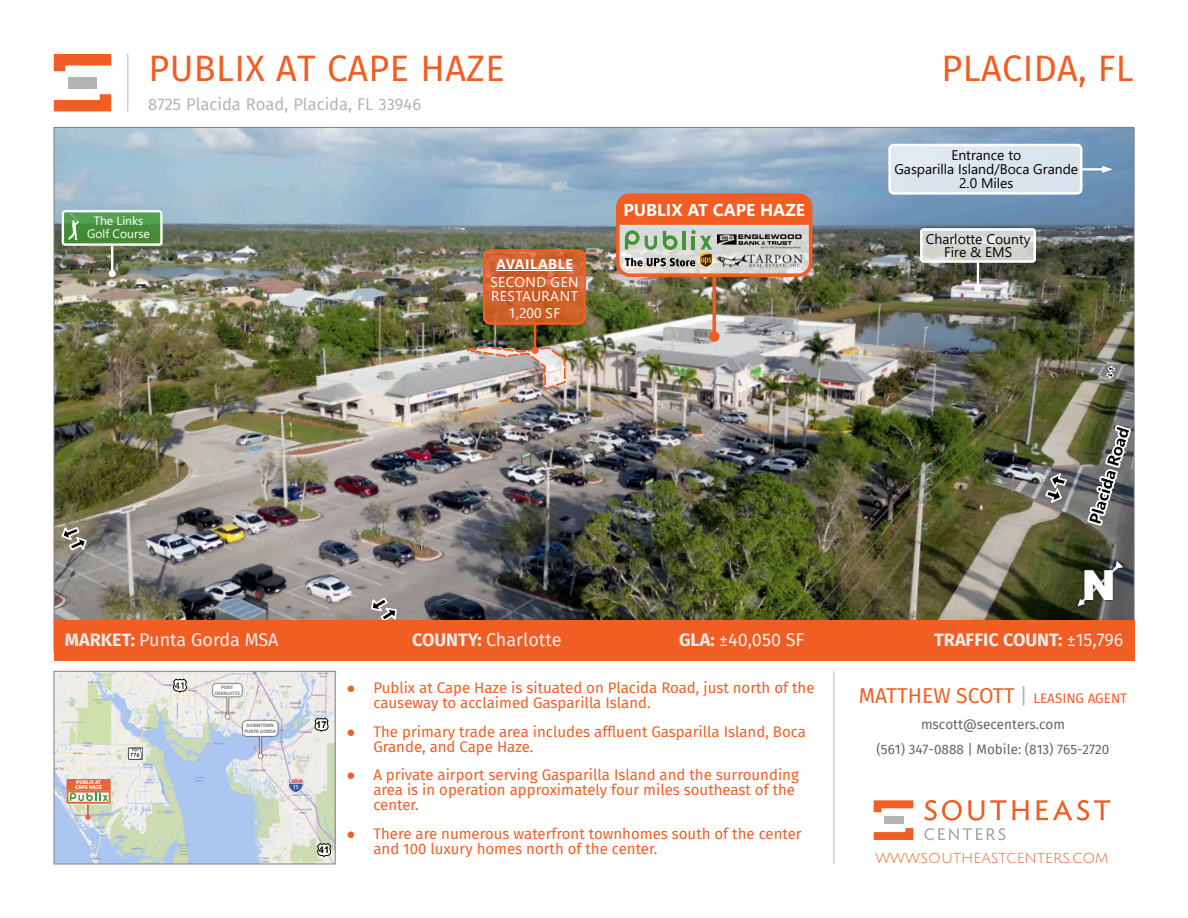
<style>
.page{position:relative;width:1188px;height:918px;background:#fff}
.page>*{position:absolute;margin:0;border:0;box-sizing:border-box;transform-origin:0 0}
.t1{font:900 41.55px "Arial";color:#fff}
.t2{font:36px "Fira Sans";letter-spacing:.01em;color:#f15e24}
.t3{font:21px "Fira Sans";color:#f15e24}
.t4{font:18px "Fira Sans";color:#ebebeb}
.t5{font:700 18px "Fira Sans";color:#ebebeb}
.t6{font:700 17.1px "Segoe UI";color:#fff}
.t7{font:700 16.65px "Segoe UI";color:#000}
.t8{font:16.5px "Fira Sans";color:#b2b5b6}
.t9{font:15.75px "Julius Sans One";color:#f15e24}
.t10{font:15px/15px "Fira Sans";color:#f15e24}
.t11{font:13.95px/14px "Segoe UI";color:#000;text-align:center}
.t12{font:13.95px/14px "Segoe UI";letter-spacing:.035em;color:#fff}
.t13{font:700 13.95px "Segoe UI";letter-spacing:.035em;color:#fff}
.t14{font:13.5px/25.5px "Fira Sans";color:#646566;text-align:center}
.t15{font:12.15px/12.1px "Segoe UI";color:#fff;text-align:center}
.t16{font:700 9.45px "Arial";color:#000}
.t17{font:9.45px "Helvetica";color:#000}
.t18{font:700 5.4px/5.4px "Fira Sans";letter-spacing:.01em;color:#fff}
.t19{font:700 4.8px/6.1px "Fira Sans";letter-spacing:.01em;color:#808080;text-align:center}
.s1{font-weight:700}
.s2{font-weight:400}
.s3{font-family:"Arial"}
.s4{color:#b2b5b6}
.s5{font-size:13.5px}
</style>
<div class="page">
<img style="left:56px;top:129px;width:1077px;height:491px">
<svg style="left:370px;top:596px;width:28px;height:24px"></svg>
<div style="left:709px;top:331px;width:11px;height:11px;background:#f15d22;border-radius:50%"></div>
<svg style="left:712px;top:279px;width:4px;height:53px"></svg>
<svg style="left:614px;top:191px;width:200px;height:88px;background:#d3906e"></svg>
<img style="left:718px;top:234px;width:84px;height:34px">
<div style="left:109px;top:270px;width:7px;height:7px;background:#fff;border-radius:50%"></div>
<svg style="left:1044px;top:470px;width:24px;height:35px"></svg>
<svg style="left:1106px;top:364px;width:10px;height:16px"></svg>
<svg style="left:60px;top:524px;width:28px;height:29px"></svg>
<img style="left:62px;top:210px;width:101px;height:64px">
<svg style="left:1087px;top:425px;width:44px;height:101px;background:#7b7d77"></svg>
<img style="left:457px;top:345px;width:110px;height:46px">
<div style="left:974px;top:285px;width:7px;height:7px;background:#fff;border-radius:50%"></div>
<hr style="left:977px;top:261px;width:2px;height:25px;background:#fff">
<svg style="left:1102px;top:166px;width:11px;height:7px"></svg>
<hr style="left:1082px;top:168px;width:22px;height:3px;background:#fff">
<svg style="left:889px;top:144px;width:193px;height:50px;background:#dfe7ef"></svg>
<svg style="left:920px;top:228px;width:116px;height:35px;background:#dadbd9"></svg>
<div style="left:532px;top:347px;width:7px;height:7px;background:#f15d22;border-radius:50%"></div>
<hr style="left:534px;top:323px;width:2px;height:25px;background:#f15d22">
<svg style="left:483px;top:250px;width:103px;height:75px;background:#d2612c"></svg>
<hr style="left:496px;top:270px;width:77px;height:1px;background:#fff">
<hr style="left:127px;top:54px;width:1px;height:57px;background:#b2b5b6">
<hr style="left:833px;top:671px;width:1px;height:193px;background:#b2b5b6">
<svg style="left:54px;top:54px;width:57px;height:17px"></svg>
<div style="left:68px;top:77px;width:29px;height:11px;background:#b2b5b6"></div>
<svg style="left:54px;top:94px;width:57px;height:17px"></svg>
<div style="left:54px;top:620px;width:1080px;height:41px;background:#f15e24"></div>
<img style="left:1075px;top:558px;width:51px;height:51px">
<svg style="left:1078px;top:558px;width:46px;height:48px"></svg>
<img style="left:1082px;top:567px;width:34px;height:36px">
<img style="left:56px;top:673px;width:278px;height:189px">
<svg style="left:173px;top:679px;width:14px;height:14px"></svg>
<svg style="left:317px;top:843px;width:14px;height:14px"></svg>
<svg style="left:315px;top:718px;width:13px;height:14px"></svg>
<svg style="left:67px;top:779px;width:44px;height:41px;background:#d0aa8a"></svg>
<img style="left:241px;top:719px;width:39px;height:41px">
<img style="left:211px;top:683px;width:32px;height:38px">
<svg style="left:287px;top:778px;width:18px;height:15px"></svg>
<div style="left:128px;top:748px;width:15px;height:11px;background:#595959;border:1px solid #666"></div>
<svg style="left:129px;top:748px;width:14px;height:11px"></svg>
<div style="left:54px;top:671px;width:282px;height:193px;border:1px solid #808080"></div>
<svg style="left:925px;top:800px;width:37px;height:21px"></svg>
<svg style="left:968px;top:800px;width:16px;height:21px"></svg>
<svg style="left:990px;top:800px;width:39px;height:20px"></svg>
<svg style="left:1036px;top:800px;width:74px;height:21px"></svg>
<svg style="left:924px;top:828px;width:81px;height:12px"></svg>
<svg style="left:874px;top:800px;width:39px;height:12px"></svg>
<div style="left:884px;top:816px;width:19px;height:8px;background:#b2b5b6"></div>
<svg style="left:874px;top:828px;width:39px;height:12px"></svg>
<h2 class="t2" style="left:148px;top:47px;width:358px">PUBLIX AT CAPE HAZE</h2>
<p class="t8" style="left:148px;top:94px;width:274px">8725 Placida Road, Placida, FL 33946</p>
<p class="t15" style="left:87px;top:216px;width:64px">The Links<br>Golf Course</p>
<p class="t13" style="left:496px;top:259px;width:78px">AVAILABLE</p>
<p class="t12" style="left:490px;top:276px;width:90px">SECOND GEN<br>RESTAURANT</p>
<p class="t12" style="left:508px;top:308px;width:53px">1,200 SF</p>
<p class="t6" style="left:623px;top:204px;width:183px">PUBLIX AT CAPE HAZE</p>
<h2 class="t2" style="left:942px;top:47px;width:194px">PLACIDA, FL</h2>
<p class="t11" style="left:894px;top:150px;width:185px">Entrance to<br>Gasparilla Island/Boca Grande<br>2.0 Miles</p>
<p class="t11" style="left:926px;top:233px;width:106px">Charlotte County<br>Fire &amp; EMS</p>
<p class="t7" style="left:1088px;top:522px;width:102px;rotate:-73deg">Placida Road</p>
<h1 class="t1" style="left:1082px;top:570px;width:36px">N</h1>
<p class="t4" style="left:65px;top:630px;width:215px"><span class="s1">MARKET:</span> Punta Gorda MSA</p>
<p class="t4" style="left:412px;top:630px;width:151px"><span class="s1">COUNTY:</span> Charlotte</p>
<p class="t4" style="left:679px;top:630px;width:127px"><span class="s1">GLA:</span> ±40,050 SF</p>
<p class="t5" style="left:934px;top:630px;width:191px">TRAFFIC COUNT: <span class="s2">±15,796</span></p>
<p class="t18" style="left:76px;top:780px;width:28px">PUBLIX AT<br>CAPE HAZE</p>
<p class="t17" style="left:175px;top:682px;width:12px">41</p>
<p class="t19" style="left:214px;top:685px;width:27px">PORT<br>CHARLOTTE</p>
<p class="t19" style="left:244px;top:723px;width:33px">DOWNTOWN<br>PUNTA GORDA</p>
<p class="t16" style="left:316px;top:721px;width:12px">17</p>
<p class="t16" style="left:319px;top:846px;width:12px">41</p>
<p class="t10" style="left:373px;top:681px;width:443px;text-indent:-27px"><span class="s3">●</span> Publix at Cape Haze is situated on Placida Road, just north of the causeway to acclaimed Gasparilla Island.</p>
<p class="t10" style="left:373px;top:724px;width:434px;text-indent:-27px"><span class="s3">●</span> The primary trade area includes affluent Gasparilla Island, Boca<br>Grande, and Cape Haze.</p>
<p class="t10" style="left:373px;top:768px;width:427px;text-indent:-27px"><span class="s3">●</span> A private airport serving Gasparilla Island and the surrounding area is in operation approximately four miles southeast of the center.</p>
<p class="t10" style="left:373px;top:826px;width:430px;text-indent:-27px"><span class="s3">●</span> There are numerous waterfront townhomes south of the center and 100 luxury homes north of the center.</p>
<h3 class="t3" style="left:859px;top:683px;width:270px">MATTHEW SCOTT <span class="s4">|</span> <span class="s5">LEASING AGENT</span></h3>
<p class="t14" style="left:877px;top:711px;width:234px">mscott@secenters.com<br>(561) 347-0888 | Mobile: (813) 765-2720</p>
<p class="t9" style="left:875px;top:849px;width:235px">WWW.SOUTHEASTCENTERS.COM</p>
</div>
